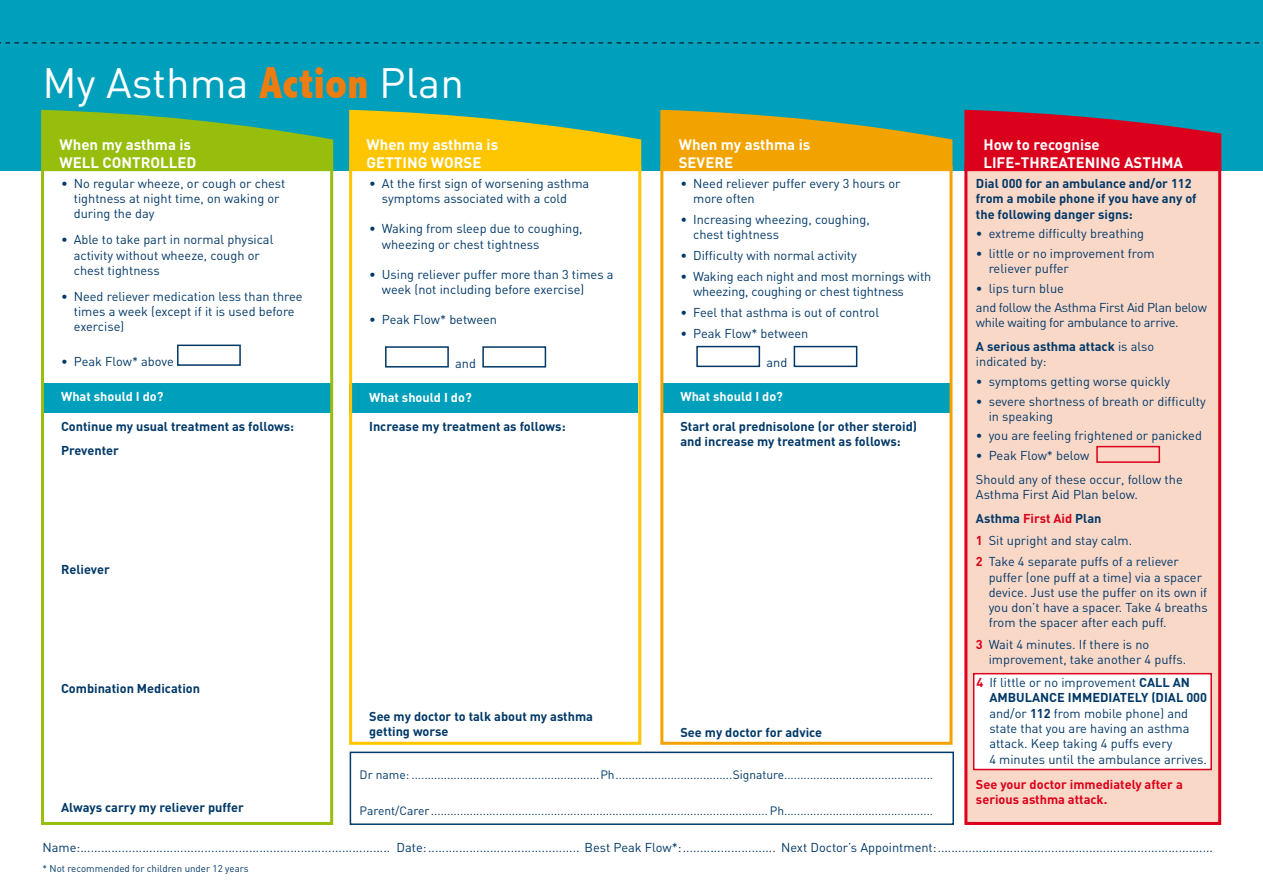
<style>
.page{position:relative;width:1263px;height:893px;background:#fff}
.page>*{position:absolute;margin:0;border:0;box-sizing:border-box;transform-origin:0 0}
.t1{font:42px "DIN";color:#fff}
.t2{font:700 15px/18px "DIN";color:#fff}
.t3{font:12.75px/15.3px "DIN";color:#003867}
.t4{font:700 12.75px/15.3px "DIN";color:#003867}
.t5{font:12.75px/19.5px "DIN";letter-spacing:-.02em;color:#003867}
.t6{font:700 12.75px/15.3px "DIN";color:#db001b}
.t7{font:700 12.75px "DIN";color:#fff}
.t8{font:12px "DIN";color:#003867}
.t9{font:9.75px "DIN";color:#003867}
.s1{font-family:"Abadi";font-weight:800;font-stretch:condensed;font-size:45px;color:#ee7d11}
.s2{font-weight:700}
.s3{font-weight:700;color:#db001b}
</style>
<div class="page">
<div style="left:663px;top:383px;width:288px;height:29px;background:#009fbb"></div>
<div style="left:350px;top:383px;width:288px;height:29px;background:#009fbb"></div>
<div style="left:43px;top:383px;width:288px;height:29px;background:#009fbb"></div>
<div style="left:0;top:0;width:1263px;height:171px;background:#009fbb"></div>
<div style="left:177px;top:345px;width:64px;height:21px;border:2px solid #003867"></div>
<div style="left:41px;top:166px;width:292px;height:659px;border:3px solid #97be0d"></div>
<div style="left:385px;top:346px;width:64px;height:22px;border:2px solid #003867"></div>
<div style="left:482px;top:346px;width:64px;height:22px;border:2px solid #003867"></div>
<div style="left:349px;top:166px;width:292px;height:579px;border:3px solid #fdc600"></div>
<div style="left:696px;top:346px;width:64px;height:21px;border:2px solid #003867"></div>
<div style="left:794px;top:346px;width:63px;height:21px;border:2px solid #003867"></div>
<div style="left:660px;top:166px;width:292px;height:579px;border:3px solid #f3a300"></div>
<div style="left:966px;top:167px;width:254px;height:656px;background:#fad8c8"></div>
<div style="left:964px;top:166px;width:257px;height:659px;border:3px solid #db001b"></div>
<div style="left:350px;top:752px;width:604px;height:73px;border:2px solid #003867"></div>
<div style="left:1096px;top:446px;width:64px;height:17px;border:2px solid #db001b"></div>
<div style="left:974px;top:674px;width:237px;height:95px;background:#fff"></div>
<div style="left:973px;top:673px;width:239px;height:97px;border:2px solid #db001b"></div>
<svg style="left:41px;top:110px;width:292px;height:61px"></svg>
<svg style="left:349px;top:110px;width:292px;height:61px"></svg>
<svg style="left:660px;top:110px;width:292px;height:61px"></svg>
<svg style="left:964px;top:110px;width:257px;height:61px;background:#ba1732"></svg>
<svg style="left:0;top:43px;width:1259px;height:1px"></svg>
<h1 class="t1" style="left:43px;top:57px;width:423px">My Asthma <span class="s1">Action</span> Plan</h1>
<p class="t2" style="left:60px;top:135px;width:133px">When my asthma is well</p>
<p class="t2" style="left:103px;top:153px;width:30px">contr</p>
<p class="t2" style="left:151px;top:153px;width:20px">olled</p>
<p class="t3" style="left:74px;top:175px;width:213px;text-indent:-13px">• No regular wheeze, or cough or chest tightness at night time, on waking or during the day</p>
<p class="t3" style="left:74px;top:232px;width:201px;text-indent:-13px">• Able to take part in normal physical activity without wheeze, cough or chest tightness</p>
<p class="t3" style="left:74px;top:288px;width:230px;text-indent:-13px">• Need reliever medication less than three times a week (except if it is used before exercise)</p>
<p class="t3" style="left:61px;top:353px;width:114px">• Peak Flow* above</p>
<p class="t7" style="left:61px;top:388px;width:104px">What should I do?</p>
<p class="t4" style="left:61px;top:414px;width:235px;line-height:23.9px">Continue my usual treatment as follows:<br>Preventer</p>
<p class="t4" style="left:61px;top:561px;width:50px">Reliever</p>
<p class="t4" style="left:61px;top:680px;width:141px">Combination Medication</p>
<p class="t4" style="left:61px;top:799px;width:184px">Always carry my reliever puffer</p>
<p class="t2" style="left:367px;top:135px;width:133px">When my asthma is<br>GETTING WORSE</p>
<p class="t2" style="left:983px;top:135px;width:118px">How to recognise life</p>
<p class="t2" style="left:679px;top:135px;width:133px">When my asthma is severe</p>
<p class="t2" style="left:1014px;top:153px;width:17px">-threatening</p>
<p class="t2" style="left:1124px;top:153px;width:11px">asthma</p>
<p class="t3" style="left:382px;top:175px;width:209px;text-indent:-13px">• At the first sign of worsening asthma symptoms associated with a cold</p>
<p class="t3" style="left:382px;top:221px;width:202px;text-indent:-13px">• Waking from sleep due to coughing, wheezing or chest tightness</p>
<p class="t3" style="left:382px;top:266px;width:233px;text-indent:-13px">• Using reliever puffer more than 3 times a week (not including before exercise)</p>
<p class="t3" style="left:369px;top:312px;width:129px">• Peak Flow* between</p>
<p class="t3" style="left:455px;top:355px;width:22px">and</p>
<p class="t7" style="left:369px;top:389px;width:104px">What should I do?</p>
<p class="t4" style="left:369px;top:418px;width:198px">Increase my treatment as follows:</p>
<p class="t3" style="left:693px;top:175px;width:209px;text-indent:-13px">• Need reliever puffer every 3 hours or more often</p>
<p class="t3" style="left:693px;top:211px;width:178px;text-indent:-13px">• Increasing wheezing, coughing, chest tightness</p>
<p class="t3" style="left:680px;top:247px;width:178px">• Difficulty with normal activity</p>
<p class="t3" style="left:693px;top:268px;width:240px;text-indent:-13px">• Waking each night and most mornings with wheezing, coughing or chest tightness</p>
<p class="t3" style="left:680px;top:304px;width:200px">• Feel that asthma is out of control</p>
<p class="t3" style="left:680px;top:325px;width:129px">• Peak Flow* between</p>
<p class="t3" style="left:766px;top:355px;width:22px">and</p>
<p class="t7" style="left:680px;top:388px;width:104px">What should I do?</p>
<p class="t4" style="left:680px;top:418px;width:238px">Start oral prednisolone (or other steroid) and increase my treatment as follows:</p>
<p class="t4" style="left:369px;top:708px;width:225px">See my doctor to talk about my asthma getting worse</p>
<p class="t4" style="left:680px;top:724px;width:143px">See my doctor for advice</p>
<p class="t8" style="left:360px;top:768px;width:575px">Dr name: ..........................................................Ph....................................Signature..............................................</p>
<p class="t8" style="left:360px;top:803px;width:575px">Parent/Carer ........................................................................................................ Ph..............................................</p>
<p class="t4" style="left:976px;top:175px;width:222px">Dial 000 for an ambulance and/or 112 from a mobile phone if you have any of the following danger signs:</p>
<p class="t3" style="left:976px;top:226px;width:170px">• extreme difficulty breathing</p>
<p class="t3" style="left:989px;top:245px;width:167px;text-indent:-13px">• little or no improvement from reliever puffer</p>
<p class="t5" style="left:976px;top:278px;width:232px">• lips turn blue<br>and follow the Asthma First Aid Plan below</p>
<p class="t5" style="left:976px;top:311px;width:204px;line-height:23.9px">while waiting for ambulance to arrive.<br><span class="s2">A serious asthma attack</span> is also</p>
<p class="t3" style="left:976px;top:354px;width:72px">indicated by:</p>
<p class="t3" style="left:976px;top:373px;width:196px">• symptoms getting worse quickly</p>
<p class="t3" style="left:989px;top:393px;width:219px;text-indent:-13px">• severe shortness of breath or difficulty in speaking</p>
<p class="t3" style="left:976px;top:428px;width:228px">• you are feeling frightened or panicked</p>
<p class="t3" style="left:976px;top:443px;width:208px;line-height:23.9px">• Peak Flow* below<br>Should any of these occur, follow the</p>
<p class="t3" style="left:976px;top:482px;width:163px;line-height:23.9px">Asthma First Aid Plan below.<br><span class="s2">Asthma</span> <span class="s3">First Aid</span> <span class="s2">Plan</span></p>
<p class="t3" style="left:976px;top:529px;width:205px;line-height:21.8px"><span class="s3">1</span> Sit upright and stay calm.<br><span class="s3">2</span> Take 4 separate puffs of a reliever</p>
<p class="t3" style="left:989px;top:569px;width:220px">puffer (one puff at a time) via a spacer device. Just use the puffer on its own if you don’t have a spacer. Take 4 breaths from the spacer after each puff.</p>
<p class="t3" style="left:989px;top:637px;width:199px;text-indent:-13px"><span class="s3">3</span> Wait 4 minutes. If there is no improvement, take another 4 puffs.</p>
<p class="t3" style="left:1149px;top:689px;width:56px">(DIAL 000</p>
<p class="t3" style="left:989px;top:736px;width:209px;line-height:14.2px">attack. Keep taking 4 puffs every 4 minutes until the ambulance arrives.</p>
<p class="t6" style="left:976px;top:776px;width:208px">See your doctor immediately after a serious asthma attack.</p>
<p class="t3" style="left:989px;top:675px;width:219px;text-indent:-13px"><span class="s3">4</span> If little or no improvement <span class="s2">CALL AN AMBULANCE IMMEDIATELY (DIAL 000 </span>and/or <span class="s2">112</span> from mobile phone) and state that you are having an asthma</p>
<p class="t3" style="left:989px;top:751px;width:219px">4 minutes until the ambulance arrives.</p>
<p class="t3" style="left:43px;top:839px;width:1172px">Name:.......................................................................................... Date:............................................ Best Peak Flow*:........................... Next Doctor’s Appointment:................................................................................</p>
<p class="t9" style="left:43px;top:862px;width:208px">* Not recommended for children under 12 years</p>
</div>
